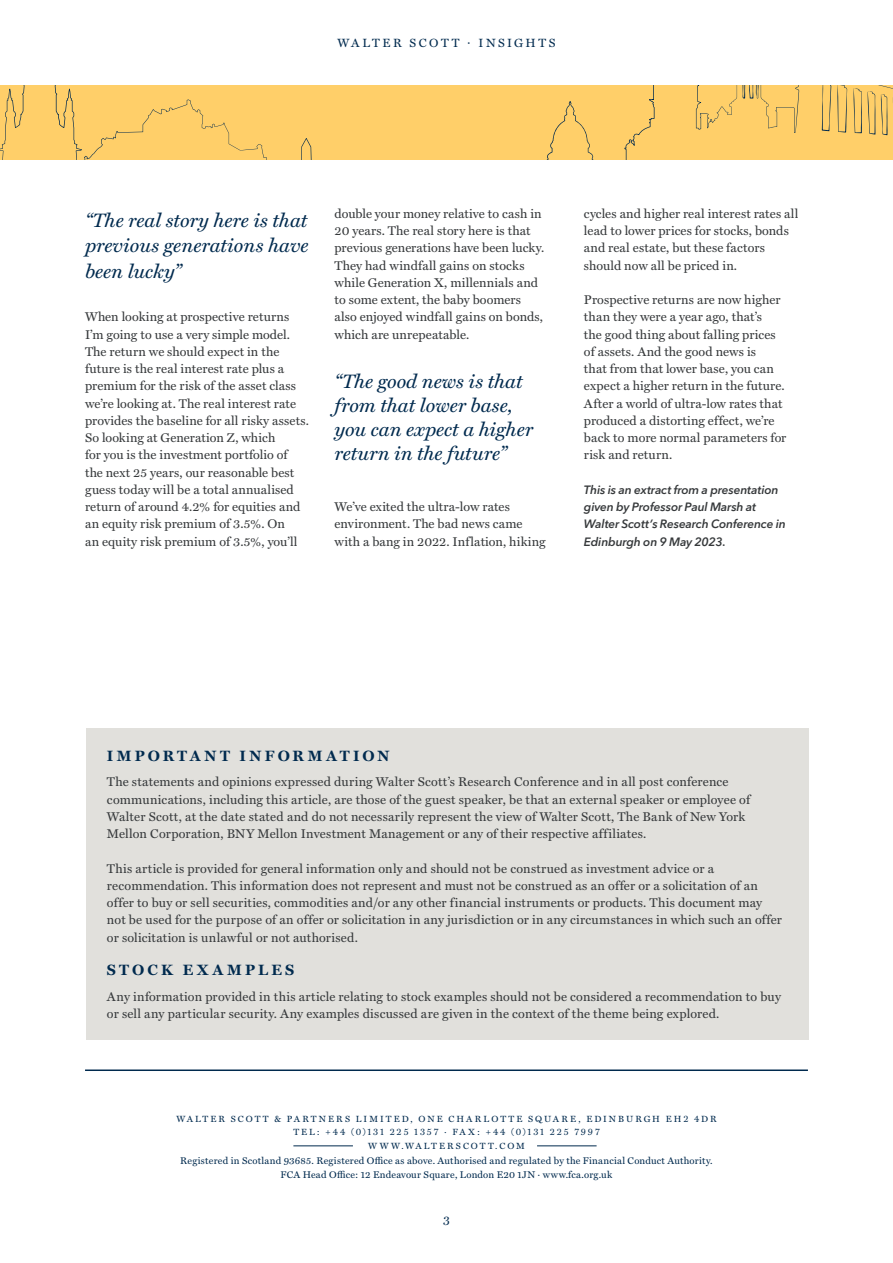
<style>
.page{position:relative;width:893px;height:1263px;background:#fff}
.page>*{position:absolute;margin:0;border:0;box-sizing:border-box;transform-origin:0 0}
.t1{font:italic 19.5px/24px "Miller Text";letter-spacing:.005em;color:#002a4e;text-align:justify}
.t2{font:700 15px "Miller Text";letter-spacing:.22em;color:#002a4e}
.t3{font:12.75px/17.2px "Miller Text";letter-spacing:.01em;color:#36393b}
.t4{font:italic 600 12px/17.2px "Avenir Next LT Pro";letter-spacing:-.015em;color:#36393b}
.t5{font:12px "Miller Text";letter-spacing:.215em;color:#002a4e}
.t6{font:9.75px/13.5px "Miller Text";letter-spacing:.025em;color:#002a4e;text-align:center}
.t7{font:9px/13.5px "Miller Text";letter-spacing:.225em;color:#002a4e;text-align:center}
</style>
<div class="page">
<hr style="left:537px;top:1145px;width:60px;height:1px;background:#002a4e">
<hr style="left:293px;top:1145px;width:60px;height:1px;background:#002a4e">
<hr style="left:85px;top:1069px;width:723px;height:2px;background:#002a4e">
<div style="left:0;top:85px;width:893px;height:74px;background:#ffcf69"></div>
<div style="left:86px;top:728px;width:723px;height:312px;background:#e1e0dc"></div>
<p class="t5" style="left:337px;top:34px;width:220px">WALTER SCOTT · INSIGHTS</p>
<h1 class="t1" style="left:85px;top:207px;width:225px;line-height:26px">“The real story here is that previous generations have been lucky”</h1>
<p class="t3" style="left:85px;top:307px;width:225px">When looking at prospective returns I’m going to use a very simple model.<br>The return we should expect in the future is the real interest rate plus a premium for the risk of the asset class we’re looking at. The real interest rate provides the baseline for all risky assets.<br>So looking at Generation Z, which<br>for you is the investment portfolio of<br>the next 25 years, our reasonable best guess today will be a total annualised return of around 4.2% for equities and an equity risk premium of 3.5%. On<br>an equity risk premium of 3.5%, you’ll</p>
<p class="t3" style="left:334px;top:204px;width:211px">double your money relative to cash in 20 years. The real story here is that previous generations have been lucky.<br>They had windfall gains on stocks while Generation X, millennials and to some extent, the baby boomers also enjoyed windfall gains on bonds, which are unrepeatable.</p>
<h1 class="t1" style="left:334px;top:370px;width:200px;text-align:left">“The good news is that from that lower base, you can expect a higher return in the future”</h1>
<p class="t3" style="left:334px;top:497px;width:213px">We’ve exited the ultra-low rates environment. The bad news came with a bang in 2022. Inflation, hiking</p>
<p class="t3" style="left:584px;top:204px;width:216px">cycles and higher real interest rates all lead to lower prices for stocks, bonds and real estate, but these factors should now all be priced in.</p>
<p class="t3" style="left:584px;top:290px;width:204px">Prospective returns are now higher than they were a year ago, that’s<br>the good thing about falling prices of assets. And the good news is<br>that from that lower base, you can expect a higher return in the future.<br>After a world of ultra-low rates that produced a distorting effect, we’re back to more normal parameters for risk and return.</p>
<p class="t4" style="left:584px;top:481px;width:203px">This is an extract from a presentation given by Professor Paul Marsh at Walter Scott’s Research Conference in Edinburgh on 9 May 2023.</p>
<p class="t2" style="left:107px;top:744px;width:284px">IMPORTANT INFORMATION</p>
<p class="t3" style="left:107px;top:772px;width:645px">The statements and opinions expressed during Walter Scott’s Research Conference and in all post conference communications, including this article, are those of the guest speaker, be that an external speaker or employee of Walter Scott, at the date stated and do not necessarily represent the view of Walter Scott, The Bank of New York Mellon Corporation, BNY Mellon Investment Management or any of their respective affiliates.</p>
<p class="t3" style="left:107px;top:859px;width:677px">This article is provided for general information only and should not be construed as investment advice or a recommendation. This information does not represent and must not be construed as an offer or a solicitation of an offer to buy or sell securities, commodities and/or any other financial instruments or products. This document may not be used for the purpose of an offer or solicitation in any jurisdiction or in any circumstances in which such an offer or solicitation is unlawful or not authorised.</p>
<p class="t2" style="left:107px;top:958px;width:189px">STOCK EXAMPLES</p>
<p class="t3" style="left:107px;top:987px;width:675px">Any information provided in this article relating to stock examples should not be considered a recommendation to buy or sell any particular security. Any examples discussed are given in the context of the theme being explored.</p>
<p class="t7" style="left:176px;top:1111px;width:542px">WALTER SCOTT &amp; PARTNERS LIMITED, ONE CHARLOTTE SQUARE, EDINBURGH EH2 4DR<br>TEL: +44 (0)131 225 1357 · FAX: +44 (0)131 225 7997<br>WWW.WALTERSCOTT.COM</p>
<p class="t6" style="left:180px;top:1154px;width:534px">Registered in Scotland 93685. Registered Office as above. Authorised and regulated by the Financial Conduct Authority.<br>FCA Head Office: 12 Endeavour Square, London E20 1JN · www.fca.org.uk</p>
<p class="t5" style="left:443px;top:1211px;width:8px">3</p>
</div>
